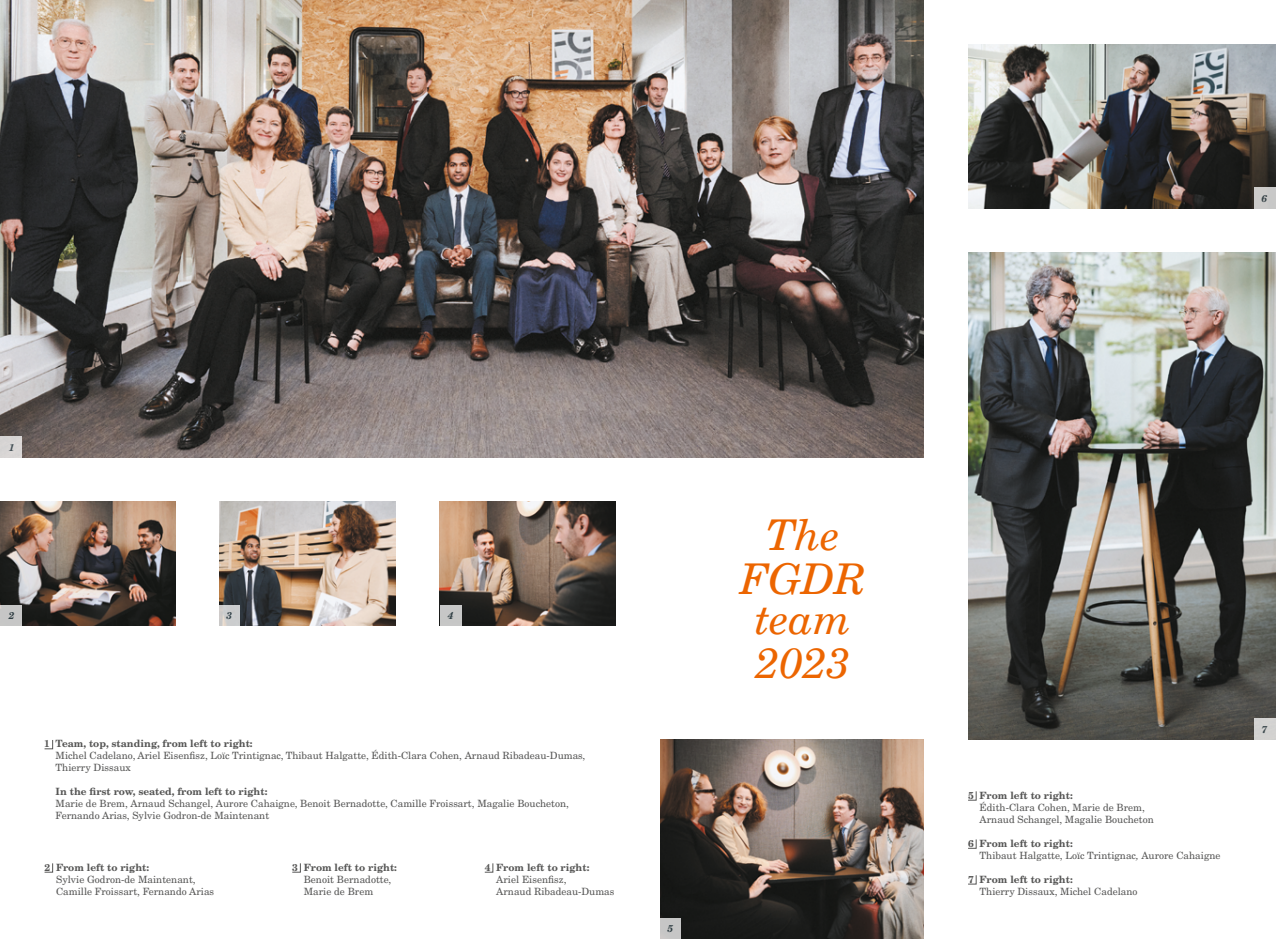
<style>
.page{position:relative;width:1276px;height:939px;background:#fff}
.page>*{position:absolute;margin:0;border:0;box-sizing:border-box;transform-origin:0 0}
.t1{font:italic 42.5px/43.8px "New Century Schoolbook";color:#ec6500;text-align:center}
.t2{font:10px/12px "New Century Schlbk LT Std";color:#565655}
.t3{font:700 10px "New Century Schlbk LT Std";color:#565655}
.t4{font:italic 700 10px "New Century Schlbk LT Std";color:#394b53}
.s1{font-weight:700}
.s2{font-family:"New Century Schoolbook";font-style:italic}
</style>
<div class="page">
<img style="left:219px;top:501px;width:176px;height:124px">
<img style="left:0;top:0;width:923px;height:457px">
<img style="left:968px;top:44px;width:308px;height:165px">
<img style="left:440px;top:501px;width:176px;height:124px">
<img style="left:0;top:501px;width:175px;height:124px">
<img style="left:660px;top:740px;width:263px;height:199px">
<img style="left:968px;top:252px;width:308px;height:487px">
<div style="left:440px;top:605px;width:21px;height:21px;background:#c7c7c7"></div>
<svg style="left:219px;top:605px;width:21px;height:21px"></svg>
<div style="left:0;top:436px;width:22px;height:22px;background:#d8d5d5"></div>
<div style="left:0;top:605px;width:22px;height:21px;background:#c6c6c6"></div>
<svg style="left:44px;top:740px;width:9px;height:9px"></svg>
<svg style="left:968px;top:791px;width:8px;height:9px"></svg>
<svg style="left:968px;top:839px;width:8px;height:10px"></svg>
<svg style="left:968px;top:875px;width:8px;height:9px"></svg>
<svg style="left:44px;top:863px;width:9px;height:9px"></svg>
<svg style="left:484px;top:863px;width:9px;height:9px"></svg>
<svg style="left:292px;top:863px;width:9px;height:9px"></svg>
<div style="left:1254px;top:718px;width:22px;height:22px;background:#d3d2d1"></div>
<div style="left:1254px;top:188px;width:22px;height:21px;background:#cbcac9"></div>
<div style="left:659px;top:918px;width:22px;height:21px;background:#c6c6c6"></div>
<p class="t4" style="left:9px;top:441px;width:7px">1</p>
<p class="t4" style="left:9px;top:609px;width:7px">2</p>
<p class="t4" style="left:226px;top:609px;width:7px">3</p>
<p class="t4" style="left:448px;top:609px;width:7px">4</p>
<p class="t3" style="left:44px;top:737px;width:210px">1 Team, top, standing, from left to right:</p>
<p class="t2" style="left:56px;top:750px;width:531px">Michel Cadelano, Ariel Eisenfisz, Loïc Trintignac, Thibaut Halgatte, Édith-Clara Cohen, Arnaud Ribadeau-Dumas,<br>Thierry Dissaux</p>
<p class="t3" style="left:56px;top:785px;width:213px">In the first row, seated, from left to right:</p>
<p class="t2" style="left:56px;top:798px;width:515px">Marie de Brem, Arnaud Schangel, Aurore Cahaigne, Benoit Bernadotte, Camille Froissart, Magalie Boucheton,<br>Fernando Arias, Sylvie Godron-de Maintenant</p>
<p class="t3" style="left:45px;top:861px;width:106px">2 From left to right:</p>
<p class="t2" style="left:56px;top:873px;width:160px">Sylvie Godron-de Maintenant,<br>Camille Froissart, Fernando Arias</p>
<p class="t3" style="left:292px;top:861px;width:106px">3 From left to right:</p>
<p class="t2" style="left:304px;top:873px;width:89px">Benoit Bernadotte,<br>Marie de Brem</p>
<p class="t3" style="left:485px;top:861px;width:106px">4 From left to right:</p>
<p class="t2" style="left:496px;top:873px;width:120px">Ariel Eisenfisz,<br>Arnaud Ribadeau-Dumas</p>
<p class="t4" style="left:667px;top:922px;width:7px">5</p>
<h1 class="t1" style="left:740px;top:513px;width:127px">The<br>FGDR</h1>
<h1 class="t1" style="left:755px;top:597px;width:98px;text-align:left">team<br>2023</h1>
<p class="t4" style="left:1261px;top:192px;width:7px">6</p>
<p class="t3" style="left:968px;top:789px;width:106px">5 From left to right:</p>
<p class="t2" style="left:979px;top:801px;width:176px">Édith-Clara Cohen, Marie de Brem,<br>Arnaud Schangel, Magalie Boucheton</p>
<p class="t2" style="left:979px;top:837px;width:242px;text-indent:-11px"><span class="s1">6 From left to right:<br></span>Thibaut Halgatte, Loïc Trintignac<span class="s2">,</span> Aurore Cahaigne</p>
<p class="t3" style="left:968px;top:873px;width:106px">7 From left to right:</p>
<p class="t2" style="left:979px;top:885px;width:159px">Thierry Dissaux, Michel Cadelano</p>
<p class="t4" style="left:1261px;top:723px;width:7px">7</p>
</div>
